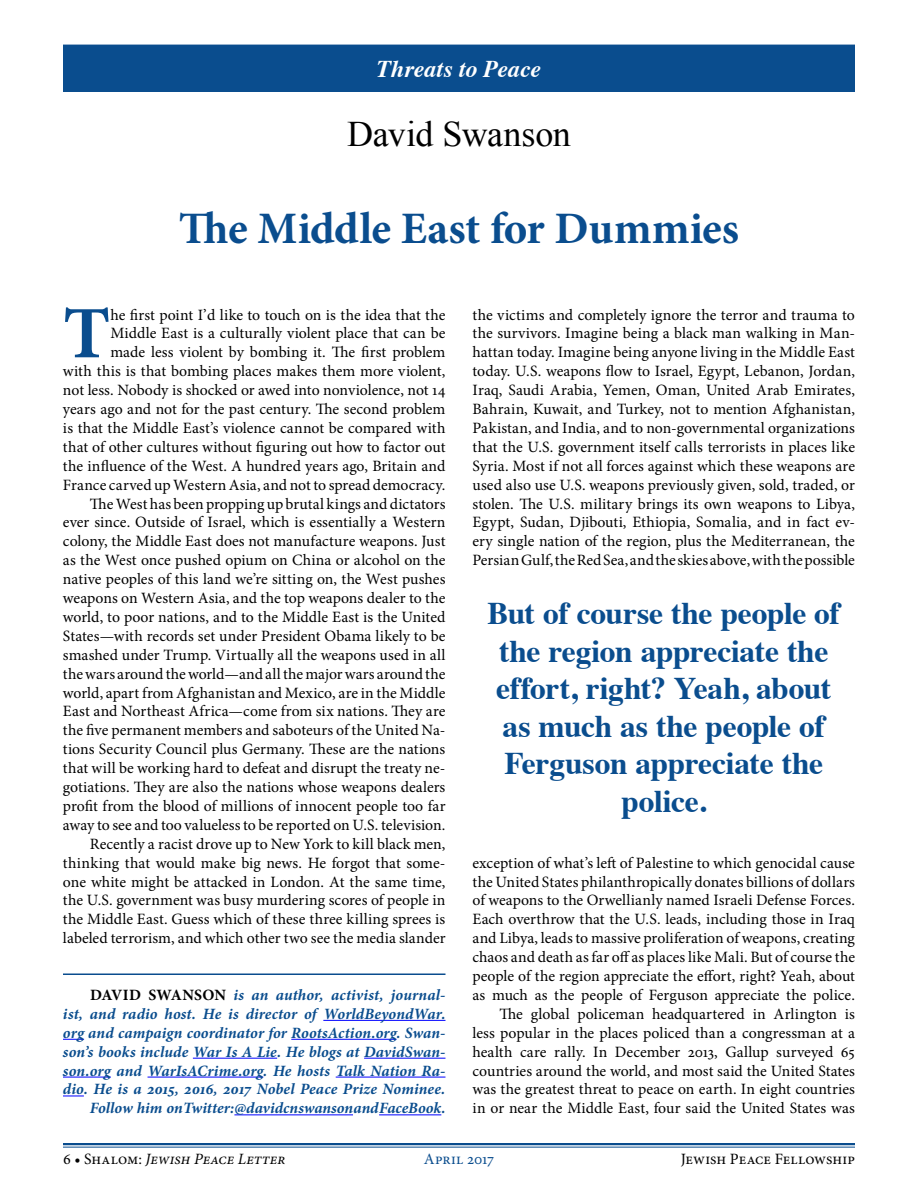
<style>
.page{position:relative;width:918px;height:1188px;background:#fff}
.page>*{position:absolute;margin:0;border:0;box-sizing:border-box;transform-origin:0 0}
.t1{font:700 73.95px "Minion Pro";color:#0a4d8e}
.t2{font:700 45px "Minion Pro";color:#0a4d8e}
.t3{font:36px "Times New Roman";letter-spacing:-.01em;color:#000}
.t4{font:700 31.5px/37.5px "Times";letter-spacing:-.01em;color:#0a4d8e;text-align:center}
.t5{font:italic 700 24px "Times";color:#fff}
.t6{font:15.75px/18.9px "Minion Pro";letter-spacing:.005em;color:#000;text-align:right}
.t7{font:italic 700 15.75px/18.9px "Minion Pro";letter-spacing:.005em;color:#0a4d8e;text-align:right}
.t8{font:italic 15.75px "Minion Pro";color:#000}
.t9{font:15.75px "Minion Pro";letter-spacing:.005em;color:#0a4d8e}
.s1{font-style:normal;color:#000}
.s2{font-style:normal}
</style>
<div class="page">
<hr style="left:63px;top:1143px;width:792px;height:2px;background:#0a4d8e">
<hr style="left:63px;top:1147px;width:792px;height:1px;background:#0a4d8e">
<div style="left:63px;top:45px;width:792px;height:47px;background:#0a4d8e"></div>
<hr style="left:323px;top:1020px;width:123px;height:1px;background:#00f">
<svg style="left:63px;top:1039px;width:21px;height:1px"></svg>
<hr style="left:291px;top:1039px;width:106px;height:1px;background:#00f">
<hr style="left:193px;top:1058px;width:84px;height:1px;background:#00f">
<hr style="left:364px;top:1058px;width:81px;height:1px;background:#00f">
<hr style="left:63px;top:1077px;width:48px;height:1px;background:#00f">
<hr style="left:148px;top:1077px;width:115px;height:1px;background:#00f">
<hr style="left:336px;top:1077px;width:110px;height:1px;background:#00f">
<svg style="left:63px;top:1096px;width:21px;height:1px"></svg>
<hr style="left:234px;top:1114px;width:119px;height:1px;background:#00f">
<hr style="left:379px;top:1114px;width:62px;height:1px;background:#00f">
<hr style="left:63px;top:974px;width:383px;height:1px;background:#0a4d8e">
<h3 class="t5" style="left:377px;top:47px;width:166px">Threats to Peace</h3>
<h3 class="t3" style="left:347px;top:109px;width:225px">David Swanson</h3>
<h2 class="t2" style="left:179px;top:197px;width:562px">The Middle East for Dummies</h2>
<h1 class="t1" style="left:63px;top:282px;width:49px">T</h1>
<p class="t6" style="left:63px;top:305px;width:384px">he first point I’d like to touch on is the idea that the Middle East is a culturally violent place that can be<br>made less violent by bombing it. The first problem<br>with this is that bombing places makes them more violent, not less. Nobody is shocked or awed into nonviolence, not 14 years ago and not for the past century. The second problem is that the Middle East’s violence cannot be compared with that of other cultures without figuring out how to factor out the influence of the West. A hundred years ago, Britain and France carved up Western Asia, and not to spread democracy.<br>The West has been propping up brutal kings and dictators ever since. Outside of Israel, which is essentially a Western colony, the Middle East does not manufacture weapons. Just as the West once pushed opium on China or alcohol on the native peoples of this land we’re sitting on, the West pushes weapons on Western Asia, and the top weapons dealer to the world, to poor nations, and to the Middle East is the United States—with records set under President Obama likely to be smashed under Trump. Virtually all the weapons used in all the wars around the world—and all the major wars around the world, apart from Afghanistan and Mexico, are in the Middle East and Northeast Africa—come from six nations. They are the five permanent members and saboteurs of the United Na&shy;tions Security Council plus Germany. These are the nations that will be working hard to defeat and disrupt the treaty ne&shy;gotiations. They are also the nations whose weapons dealers profit from the blood of millions of innocent people too far away to see and too valueless to be reported on U.S. television.<br>Recently a racist drove up to New York to kill black men, thinking that would make big news. He forgot that some&shy;one white might be attacked in London. At the same time, the U.S. government was busy murdering scores of people in the Middle East. Guess which of these three killing sprees is labeled terrorism, and which other two see the media slander</p>
<p class="t6" style="left:472px;top:305px;width:384px;text-align:justify">the victims and completely ignore the terror and trauma to the survivors. Imagine being a black man walking in Man&shy;hattan today. Imagine being anyone living in the Middle East today. U.S. weapons flow to Israel, Egypt, Lebanon, Jordan, Iraq, Saudi Arabia, Yemen, Oman, United Arab Emirates, Bahrain, Kuwait, and Turkey, not to mention Afghanistan, Pakistan, and India, and to non-governmental organizations that the U.S. government itself calls terrorists in places like Syria. Most if not all forces against which these weapons are used also use U.S. weapons previously given, sold, traded, or stolen. The U.S. military brings its own weapons to Libya, Egypt, Sudan, Djibouti, Ethiopia, Somalia, and in fact ev&shy;ery single nation of the region, plus the Mediterranean, the Persian Gulf, the Red Sea, and the skies above, with the possible</p>
<h3 class="t4" style="left:487px;top:592px;width:354px">But of course the people of the region appreciate the effort, right? Yeah, about as much as the people of<br>Ferguson appreciate the police.</h3>
<p class="t6" style="left:472px;top:853px;width:384px">exception of what’s left of Palestine to which genocidal cause the United States philanthropically donates billions of dollars of weapons to the Orwellianly named Israeli Defense Forces.<br>Each overthrow that the U.S. leads, including those in Iraq and Libya, leads to massive proliferation of weapons, creating chaos and death as far off as places like Mali. But of course the people of the region appreciate the effort, right? Yeah, about as much as the people of Ferguson appreciate the police.<br>The global policeman headquartered in Arlington is<br>less popular in the places policed than a congressman at a health care rally. In December 2013, Gallup surveyed 65 countries around the world, and most said the United States was the greatest threat to peace on earth. In eight countries in or near the Middle East, four said the United States was</p>
<p class="t7" style="left:63px;top:985px;width:384px"><span class="s1">DAVID SWANSON</span> is an author, activist, journal-<br>ist, and radio host. He is director of WorldBeyondWar. org and campaign coordinator for RootsAction.org. Swan&shy;son’s books include War Is A Lie. He blogs at DavidSwan&shy;son.org and WarIsACrime.org. He hosts Talk Nation Ra&shy;dio. He is a 2015, 2016, 2017 Nobel Peace Prize Nominee.<br>Follow him on Twitter: @davidcnswanson and FaceBook.</p>
<p class="t8" style="left:63px;top:1148px;width:224px"><span class="s2">6 • Shalom:</span> Jewish Peace Letter</p>
<p class="t9" style="left:424px;top:1148px;width:72px">April 2017</p>
<p class="t6" style="left:681px;top:1149px;width:176px">Jewish Peace Fellowship</p>
</div>
